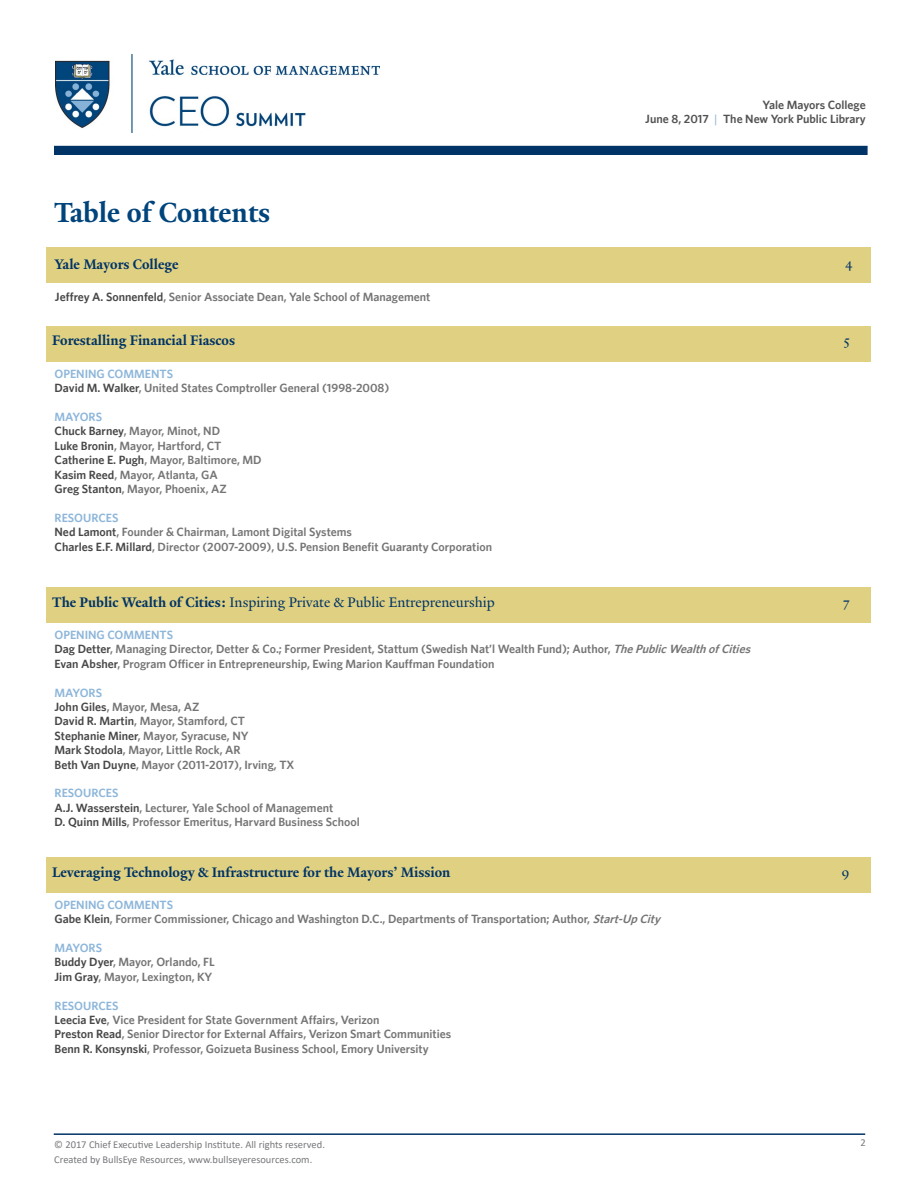
<style>
.page{position:relative;width:918px;height:1188px;background:#fff}
.page>*{position:absolute;margin:0;border:0;box-sizing:border-box;transform-origin:0 0}
.t1{font:700 30px "Yale Design";color:#00447c}
.t2{font:700 15px "Yale Design";color:#036}
.t3{font:15px "Yale Design";color:#036}
.t4{font:600 12px/14.4px "Whitney";color:#757575}
.t5{font:600 12px/14.4px "Whitney";color:#525252;text-align:right}
.t6{font:600 12px "Whitney";color:#8db6da}
.t7{font:10.5px/15px "Calibri";color:#77787b}
.s1{color:#474747}
.s2{font-family:"Yale Design";font-weight:700;color:#87b2d8}
.s3{color:#8db6da}
.s4{font-weight:700}
.s5{font-style:italic}
</style>
<div class="page">
<hr style="left:54px;top:1133px;width:811px;height:2px;background:#036">
<div style="left:54px;top:146px;width:814px;height:9px;background:#036"></div>
<img style="left:56px;top:54px;width:324px;height:78px">
<div style="left:46px;top:248px;width:824px;height:35px;background:#e0d182"></div>
<div style="left:46px;top:326px;width:824px;height:35px;background:#e0d182"></div>
<div style="left:46px;top:587px;width:824px;height:35px;background:#e0d182"></div>
<div style="left:46px;top:857px;width:824px;height:35px;background:#e0d182"></div>
<h1 class="t1" style="left:54px;top:194px;width:218px">Table of Contents</h1>
<p class="t2" style="left:55px;top:255px;width:125px">Yale Mayors College</p>
<p class="t4" style="left:55px;top:289px;width:377px"><span class="s1">Jeffrey A. Sonnenfeld</span>, Senior Associate Dean, Yale School of Management</p>
<p class="t5" style="left:645px;top:97px;width:222px">Yale Mayors College<br>June 8, 2017 <span class="s2">|</span> The New York Public Library</p>
<p class="t3" style="left:845px;top:255px;width:20px">4 x</p>
<p class="t2" style="left:52px;top:332px;width:184px">Forestalling Financial Fiascos</p>
<p class="t3" style="left:844px;top:332px;width:7px">5</p>
<p class="t4" style="left:55px;top:366px;width:336px"><span class="s3">opening comments<br></span><span class="s1">David M. Walker</span>, United States Comptroller General (1998-2008)</p>
<p class="t6" style="left:55px;top:409px;width:10px">may</p>
<p class="t4" style="left:55px;top:409px;width:209px;text-indent:25px"><span class="s3">ors<br></span><span class="s1">Chuck Barney</span>, Mayor, Minot, ND<br><span class="s1">Luke Bronin</span>, Mayor, Hartford, CT<br><span class="s1">Catherine E. Pugh</span>, Mayor, Baltimore, MD<br><span class="s1">Kasim Reed</span>, Mayor, Atlanta, GA<br><span class="s1">Greg Stanton</span>, Mayor, Phoenix, AZ</p>
<p class="t4" style="left:55px;top:510px;width:439px"><span class="s3">resou rces<br></span><span class="s1">Ned Lamont</span>, Founder &amp; Chairman, Lamont Digital Systems<br><span class="s1">Charles E.F. Millard</span>, Director (2007-2009), U.S. Pension Benefit Guaranty Corporation</p>
<p class="t3" style="left:52px;top:593px;width:444px"><span class="s4">The Public Wealth of Cities:</span> Inspiring Private &amp; Public Entrepreneurship</p>
<p class="t3" style="left:843px;top:593px;width:8px">7</p>
<p class="t4" style="left:55px;top:627px;width:701px"><span class="s3">opening comments<br></span><span class="s1">Dag Detter</span>, Managing Director, Detter &amp; Co.; Former President, Stattum (Swedish Nat’l Wealth Fund); Author, <span class="s5">ThePublicWealthofCities<br></span><span class="s1">Evan Absher</span>, Program Officer in Entrepreneurship, Ewing Marion Kauffman Foundation</p>
<p class="t6" style="left:55px;top:685px;width:10px">may</p>
<p class="t4" style="left:55px;top:685px;width:241px;text-indent:25px"><span class="s3">ors<br></span><span class="s1">John Giles</span>, Mayor, Mesa, AZ<br><span class="s1">David R. Martin</span>, Mayor, Stamford, CT<br><span class="s1">Stephanie Miner</span>, Mayor, Syracuse, NY<br><span class="s1">Mark Stodola</span>, Mayor, Little Rock, AR<br><span class="s1">Beth Van Duyne</span>, Mayor (2011-2017), Irving, TX</p>
<p class="t4" style="left:55px;top:786px;width:307px"><span class="s3">resou rces<br></span><span class="s1">A.J. Wasserstein</span>, Lecturer, Yale School of Management<br><span class="s1">D. Quinn Mills</span>, Professor Emeritus, Harvard Business School</p>
<p class="t2" style="left:52px;top:863px;width:400px">Leveraging Technology &amp; Infrastructure for the Mayors’ Mission</p>
<p class="t3" style="left:842px;top:863px;width:10px">9</p>
<p class="t4" style="left:55px;top:897px;width:611px"><span class="s3">opening comments<br></span><span class="s1">Gabe Klein</span>, Former Commissioner, Chicago and Washington D.C., Departments of Transportation; Author, <span class="s5">Start-UpCity</span></p>
<p class="t4" style="left:55px;top:940px;width:162px"><span class="s3">Mayors<br></span><span class="s1">Buddy Dyer</span>, Mayor, Orlando, FL<br><span class="s1">Jim Gray</span>, Mayor, Lexington, KY</p>
<p class="t4" style="left:55px;top:998px;width:398px"><span class="s3">resou rces<br></span><span class="s1">Leecia Eve</span>, Vice President for State Government Affairs, Verizon<br><span class="s1">Preston Read</span>, Senior Director for External Affairs, Verizon Smart Communities <span class="s1">Benn R. Konsynski</span>, Professor, Goizueta Business School, Emory University</p>
<p class="t7" style="left:54px;top:1137px;width:272px">© 2017 Chief Executive Leadership Institute. All rights reserved.<br>Created by BullsEye Resources, www.bullseyeresources.com.</p>
<p class="t7" style="left:860px;top:1135px;width:7px">2</p>
</div>
